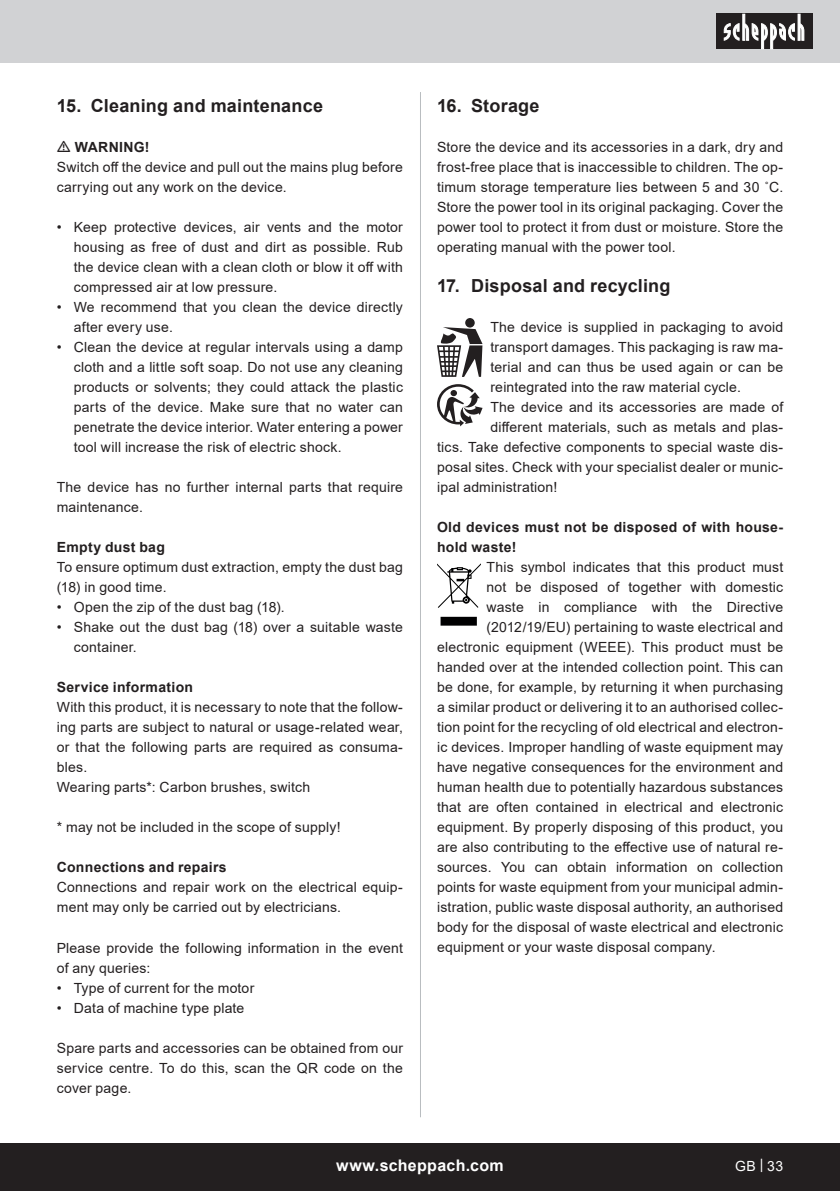
<style>
.page{position:relative;width:840px;height:1191px;background:#fff}
.page>*{position:absolute;margin:0;border:0;box-sizing:border-box;transform-origin:0 0}
.t1{font:700 18px "Arial";letter-spacing:.01em;color:#231f20}
.t2{font:700 16px "Arial";letter-spacing:.02em;color:#fff}
.t3{font:14px/20px "Arial";letter-spacing:.015em;color:#231f20}
.t4{font:700 14px/20px "Arial";letter-spacing:.02em;color:#231f20}
.t5{font:14px "Arial";color:#fff}
</style>
<div class="page">
<div style="left:0;top:0;width:839px;height:63px;background:#d1d2d4"></div>
<div style="left:0;top:1143px;width:839px;height:48px;background:#231f20"></div>
<div style="left:716px;top:14px;width:96px;height:35px;background:#231f20"></div>
<svg style="left:723px;top:14px;width:81px;height:35px"></svg>
<hr style="left:420px;top:92px;width:1px;height:1025px;background:#b9bdc0">
<div style="left:465px;top:318px;width:9px;height:9px;background:#231f20;border-radius:50%"></div>
<svg style="left:437px;top:327px;width:45px;height:50px"></svg>
<svg style="left:437px;top:384px;width:45px;height:42px"></svg>
<svg style="left:437px;top:563px;width:43px;height:62px"></svg>
<p class="t1" style="left:57px;top:93px;width:268px">15. Cleaning and maintenance</p>
<p class="t4" style="left:75px;top:137px;width:76px">WARNING!</p>
<p class="t3" style="left:57px;top:157px;width:347px">Switch off the device and pull out the mains plug before carrying out any work on the device.</p>
<p class="t3" style="left:74px;top:217px;width:330px;text-align:justify;text-indent:-17px">• Keep protective devices, air vents and the motor housing as free of dust and dirt as possible. Rub the device clean with a clean cloth or blow it off with compressed air at low pressure.</p>
<p class="t3" style="left:74px;top:297px;width:330px;text-indent:-17px">• We recommend that you clean the device directly after every use.</p>
<p class="t3" style="left:74px;top:337px;width:330px;text-align:justify;text-indent:-17px">• Clean the device at regular intervals using a damp cloth and a little soft soap. Do not use any cleaning products or solvents; they could attack the plastic parts of the device. Make sure that no water can penetrate the device interior. Water entering a power tool will increase the risk of electric shock.</p>
<p class="t3" style="left:57px;top:477px;width:347px">The device has no further internal parts that require maintenance.</p>
<p class="t4" style="left:57px;top:537px;width:110px">Empty dust bag</p>
<p class="t3" style="left:57px;top:557px;width:347px">To ensure optimum dust extraction, empty the dust bag (18) in good time.</p>
<p class="t3" style="left:57px;top:597px;width:229px">• Open the zip of the dust bag (18).</p>
<p class="t3" style="left:74px;top:617px;width:330px;text-indent:-17px">• Shake out the dust bag (18) over a suitable waste container.</p>
<p class="t4" style="left:57px;top:677px;width:138px">Service information</p>
<p class="t3" style="left:57px;top:697px;width:347px">With this product, it is necessary to note that the follow&shy;ing parts are subject to natural or usage-related wear, or that the following parts are required as consuma&shy;bles.<br>Wearing parts*: Carbon brushes, switch</p>
<p class="t3" style="left:57px;top:817px;width:285px">* may not be included in the scope of supply!</p>
<p class="t4" style="left:57px;top:857px;width:171px">Connections and repairs</p>
<p class="t3" style="left:57px;top:877px;width:347px">Connections and repair work on the electrical equip&shy;ment may only be carried out by electricians.</p>
<p class="t3" style="left:57px;top:937px;width:347px">Please provide the following information in the event of any queries:</p>
<p class="t3" style="left:57px;top:977px;width:199px">• Type of current for the motor</p>
<p class="t3" style="left:57px;top:997px;width:189px">• Data of machine type plate</p>
<p class="t3" style="left:57px;top:1037px;width:347px;text-align:justify">Spare parts and accessories can be obtained from our service centre. To do this, scan the QR code on the cover page.</p>
<p class="t1" style="left:437px;top:93px;width:104px">16. Storage</p>
<p class="t3" style="left:437px;top:137px;width:347px;text-align:justify">Store the device and its accessories in a dark, dry and frost-free place that is inaccessible to children. The op&shy;timum storage temperature lies between 5 and 30 ˚C.<br>Store the power tool in its original packaging. Cover the power tool to protect it from dust or moisture. Store the operating manual with the power tool.</p>
<p class="t1" style="left:437px;top:273px;width:235px">17. Disposal and recycling</p>
<p class="t3" style="left:490px;top:317px;width:294px">The device is supplied in packaging to avoid</p>
<p class="t3" style="left:490px;top:337px;width:294px">transport damages. This packaging is raw ma-</p>
<p class="t3" style="left:490px;top:357px;width:294px">terial and can thus be used again or can be</p>
<p class="t3" style="left:490px;top:377px;width:252px">reintegrated into the raw material cycle.</p>
<p class="t3" style="left:490px;top:397px;width:294px">The device and its accessories are made of</p>
<p class="t3" style="left:490px;top:417px;width:294px">different materials, such as metals and plas-</p>
<p class="t3" style="left:437px;top:437px;width:347px">tics. Take defective components to special waste dis-</p>
<p class="t3" style="left:437px;top:457px;width:347px">posal sites. Check with your specialist dealer or munic-</p>
<p class="t3" style="left:437px;top:477px;width:122px">ipal administration!</p>
<p class="t4" style="left:437px;top:517px;width:347px">Old devices must not be disposed of with house&shy;hold waste!</p>
<p class="t3" style="left:486px;top:557px;width:298px">This symbol indicates that this product must</p>
<p class="t3" style="left:486px;top:577px;width:298px">not be disposed of together with domestic</p>
<p class="t3" style="left:486px;top:597px;width:298px">waste in compliance with the Directive</p>
<p class="t3" style="left:486px;top:617px;width:298px">(2012/19/EU) pertaining to waste electrical and</p>
<p class="t3" style="left:437px;top:637px;width:347px">electronic equipment (WEEE). This product must be</p>
<p class="t3" style="left:437px;top:657px;width:347px">handed over at the intended collection point. This can</p>
<p class="t3" style="left:437px;top:677px;width:347px">be done, for example, by returning it when purchasing</p>
<p class="t3" style="left:437px;top:697px;width:347px">a similar product or delivering it to an authorised collec-</p>
<p class="t3" style="left:437px;top:717px;width:347px">tion point for the recycling of old electrical and electron-</p>
<p class="t3" style="left:437px;top:737px;width:347px">ic devices. Improper handling of waste equipment may</p>
<p class="t3" style="left:437px;top:757px;width:347px">have negative consequences for the environment and</p>
<p class="t3" style="left:437px;top:777px;width:347px">human health due to potentially hazardous substances</p>
<p class="t3" style="left:437px;top:797px;width:347px">that are often contained in electrical and electronic</p>
<p class="t3" style="left:437px;top:817px;width:347px">equipment. By properly disposing of this product, you</p>
<p class="t3" style="left:437px;top:837px;width:347px">are also contributing to the effective use of natural re-</p>
<p class="t3" style="left:437px;top:857px;width:347px">sources. You can obtain information on collection</p>
<p class="t3" style="left:437px;top:877px;width:347px">points for waste equipment from your municipal admin-</p>
<p class="t3" style="left:437px;top:897px;width:347px">istration, public waste disposal authority, an authorised</p>
<p class="t3" style="left:437px;top:917px;width:347px">body for the disposal of waste electrical and electronic</p>
<p class="t3" style="left:437px;top:937px;width:280px">equipment or your waste disposal company.</p>
<p class="t2" style="left:336px;top:1154px;width:169px">www.scheppach.com</p>
<p class="t5" style="left:734px;top:1156px;width:50px">GB | 33</p>
</div>
